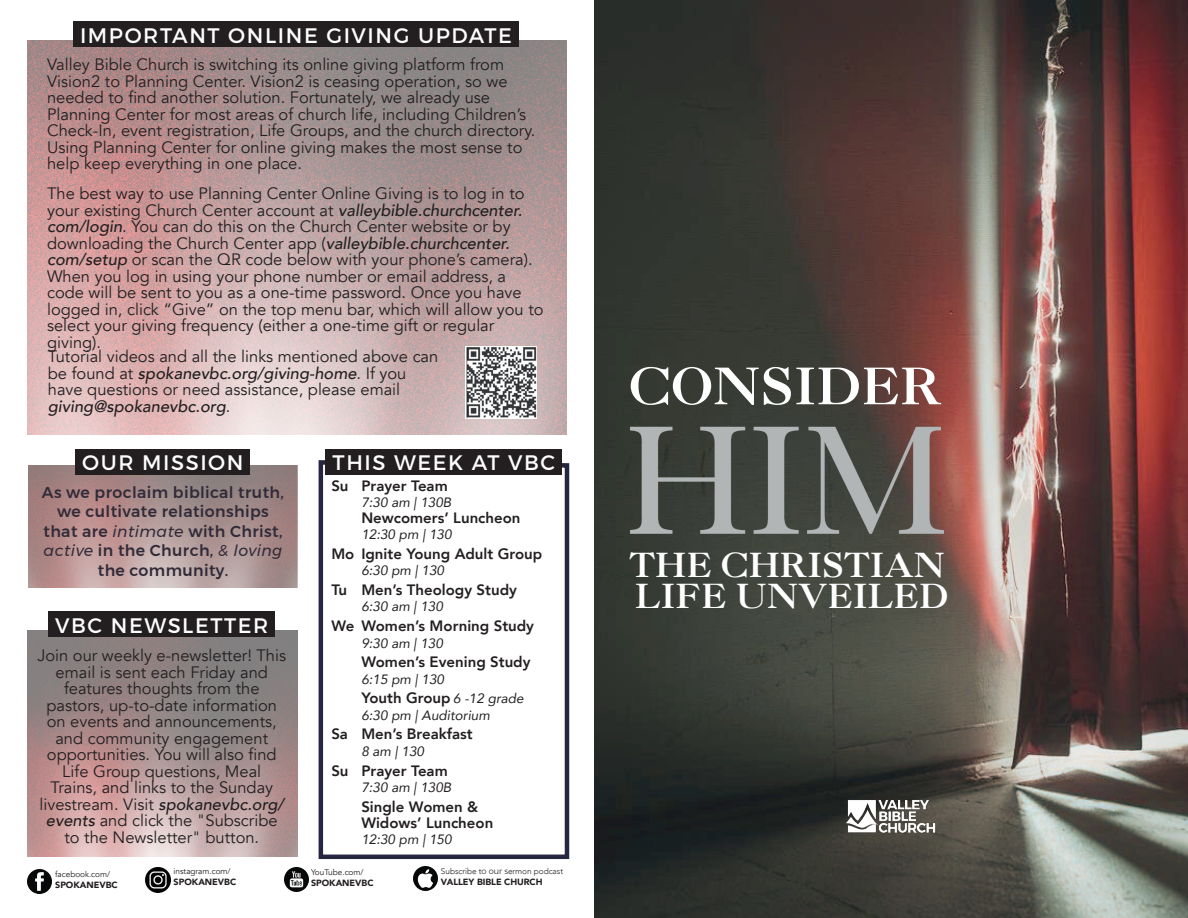
<style>
.page{position:relative;width:1188px;height:918px;background:#fff}
.page>*{position:absolute;margin:0;border:0;box-sizing:border-box;transform-origin:0 0}
.t1{font:50.25px "Caslon 3 LT Std";color:#fff}
.t2{font:33px/31.5px "Caslon 3 LT Std";color:#fff}
.t3{font:21px "Montserrat";letter-spacing:.075em;color:#fff}
.t4{font:16.5px/16.5px "Avenir";color:#231f20}
.t5{font:500 15.75px/19.5px "Montserrat";letter-spacing:.025em;color:#312b39;text-align:center}
.t6{font:800 15px/16.2px "Avenir";color:#231f20}
.t7{font:italic 13.5px "Avenir";color:#231f20}
.t8{font:900 9px "Avenir";letter-spacing:-.005em;color:#231f20}
.t9{font:8.25px "Avenir";letter-spacing:-.005em;color:#231f20}
.t10{font:300 8.25px "Avenir";letter-spacing:-.005em;color:#231f20}
.s1{font-weight:500;font-style:italic}
.s2{font-weight:400;font-style:italic}
.s3{font-weight:400;font-style:italic;font-size:13.5px}
.s4{font-family:"Montserrat"}
</style>
<div class="page">
<img style="left:27px;top:869px;width:25px;height:24px">
<img style="left:284px;top:867px;width:24px;height:24px">
<img style="left:413px;top:867px;width:24px;height:24px">
<div style="left:48px;top:612px;width:227px;height:25px;background:#231f20"></div>
<img style="left:594px;top:0;width:594px;height:918px">
<img style="left:630px;top:424px;width:314px;height:112px">
<img style="left:146px;top:867px;width:25px;height:25px">
<img style="left:28px;top:466px;width:269px;height:122px">
<div style="left:75px;top:449px;width:175px;height:25px;background:#231f20"></div>
<svg style="left:318px;top:458px;width:252px;height:402px"></svg>
<div style="left:326px;top:449px;width:236px;height:25px;background:#231f20"></div>
<img style="left:846px;top:799px;width:90px;height:33px">
<div style="left:73px;top:21px;width:446px;height:26px;background:#231f20"></div>
<img style="left:466px;top:346px;width:71px;height:72px">
<p class="t3" style="left:80px;top:22px;width:433px">IMPORTANT ONLINE GIVING UPDATE</p>
<p class="t4" style="left:47px;top:56px;width:490px">Valley Bible Church is switching its online giving platform from Vision2 to Planning Center. Vision2 is ceasing operation, so we needed to find another solution. Fortunately, we already use Planning Center for most areas of church life, including Children’s Check-In, event registration, Life Groups, and the church directory.<br>Using Planning Center for online giving makes the most sense to help keep everything in one place.</p>
<p class="t4" style="left:47px;top:185px;width:498px">The best way to use Planning Center Online Giving is to log in to your existing Church Center account at <span class="s1">valleybible.churchcenter. com/login</span>. You can do this on the Church Center website or by downloading the Church Center app (<span class="s1">valleybible.churchcenter. com/setup</span> or scan the QR code below with your phone’s camera).<br>When you log in using your phone number or email address, a code will be sent to you as a one-time password. Once you have logged in, click “Give” on the top menu bar, which will allow you to select your giving frequency (either a one-time gift or regular giving).</p>
<p class="t4" style="left:48px;top:349px;width:392px">Tutorial videos and all the links mentioned above can be found at <span class="s1">spokanevbc.org/giving-home</span>. If you have questions or need assistance, please email <span class="s1">giving@spokanevbc.org</span>.</p>
<p class="t3" style="left:333px;top:450px;width:224px">THIS WEEK AT VBC</p>
<p class="t3" style="left:82px;top:450px;width:163px">OUR MISSION</p>
<p class="t5" style="left:42px;top:482px;width:244px">As we proclaim biblical truth, we cultivate relationships that are <span class="s2">intimate</span> with Christ, <span class="s2">active</span> in the Church, <span class="s2">&amp; loving </span>the community.</p>
<p class="t6" style="left:331px;top:478px;width:118px">Su Prayer Team</p>
<p class="t7" style="left:361px;top:494px;width:92px">7:30 am | 130B</p>
<p class="t6" style="left:361px;top:510px;width:161px">Newcomers’ Luncheon</p>
<p class="t7" style="left:361px;top:526px;width:92px">12:30 pm | 130</p>
<p class="t6" style="left:331px;top:546px;width:212px">Mo Ignite Young Adult Group</p>
<p class="t7" style="left:361px;top:562px;width:84px">6:30 pm | 130</p>
<p class="t6" style="left:331px;top:582px;width:187px">Tu Men’s Theology Study</p>
<p class="t7" style="left:361px;top:598px;width:83px">6:30 am | 130</p>
<p class="t6" style="left:331px;top:618px;width:204px">We Women’s Morning Study</p>
<p class="t7" style="left:361px;top:634px;width:83px">9:30 am | 130</p>
<p class="t6" style="left:361px;top:654px;width:171px">Women’s Evening Study</p>
<p class="t7" style="left:361px;top:670px;width:84px">6:15 pm | 130</p>
<p class="t6" style="left:361px;top:690px;width:164px">Youth Group <span class="s3">6 -12 grade</span></p>
<p class="t7" style="left:361px;top:706px;width:130px">6:30 pm | Auditorium</p>
<p class="t6" style="left:331px;top:726px;width:143px">Sa Men’s Breakfast</p>
<p class="t7" style="left:361px;top:742px;width:64px">8 am | 130</p>
<p class="t6" style="left:331px;top:762px;width:118px">Su Prayer Team</p>
<p class="t7" style="left:361px;top:778px;width:92px">7:30 am | 130B</p>
<p class="t6" style="left:361px;top:798px;width:133px">Single Women &amp;<br>Widows’ Luncheon</p>
<p class="t7" style="left:361px;top:830px;width:92px">12:30 pm | 150</p>
<p class="t3" style="left:55px;top:612px;width:215px">VBC NEWSLETTER</p>
<p class="t4" style="left:37px;top:647px;width:250px;text-align:center">Join our weekly e-newsletter! This email is sent each Friday and features thoughts from the pastors, up-to-date information on events and announcements, and community engagement opportunities. You will also find<br>Life Group questions, Meal<br>Trains, and links to the Sunday livestream. Visit <span class="s1">spokanevbc.org/ events</span> and click the "Subscribe to the Newsletter" button.</p>
<p class="t9" style="left:55px;top:869px;width:56px">facebook.com/</p>
<p class="t8" style="left:55px;top:879px;width:64px">SPOKANEVBC</p>
<p class="t9" style="left:174px;top:866px;width:59px">instagram.com/</p>
<p class="t8" style="left:174px;top:876px;width:64px">SPOKANEVBC</p>
<p class="t9" style="left:311px;top:867px;width:54px">YouTube.com/</p>
<p class="t8" style="left:311px;top:877px;width:64px">SPOKANEVBC</p>
<p class="t10" style="left:441px;top:866px;width:124px">Subscribe t<span class="s4">o our s</span>ermon podcast</p>
<p class="t8" style="left:441px;top:876px;width:103px">VALLEY BIBLE CHURCH</p>
<h1 class="t1" style="left:629px;top:355px;width:314px">CONSIDER</h1>
<h2 class="t2" style="left:630px;top:549px;width:320px">THE CHRISTIAN<br>LIFE UNVEILED</h2>
</div>
